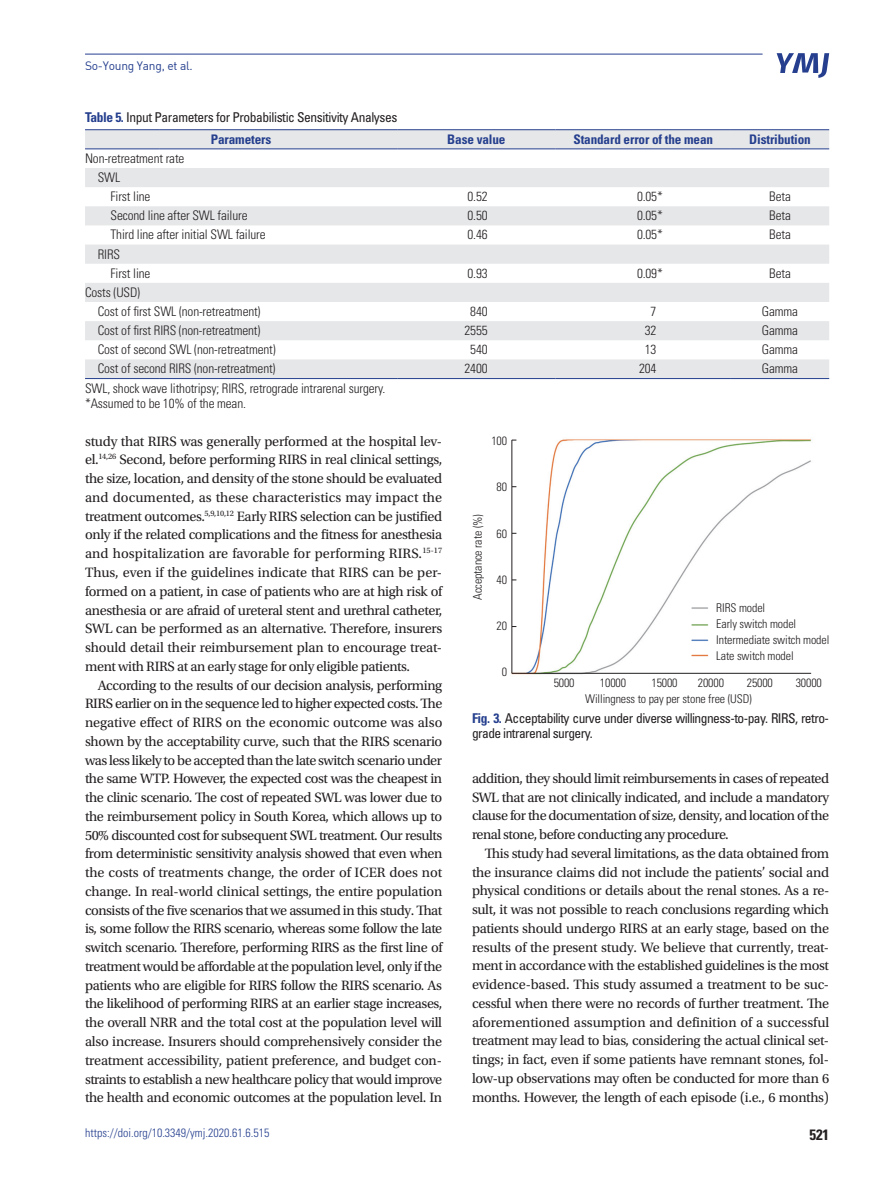
<style>
.page{position:relative;width:893px;height:1191px;background:#fff}
.page>*{position:absolute;margin:0;border:0;box-sizing:border-box;transform-origin:0 0}
.t1{font:700 condensed 15px "Univers LT Std";color:#231f20}
.t2{font:14.25px/18.8px "Utopia Std";letter-spacing:-.03em;color:#231f20;text-align:justify}
.t3{font:condensed 13.5px/15px "Univers LT Std";letter-spacing:-.04em;color:#231f20}
.t4{font:300 condensed 13.2px/19.2px "Univers LT Std";letter-spacing:-.01em;color:#231f20}
.t5{font:700 condensed 13.2px "Univers LT Std";letter-spacing:-.01em;color:#253f8e}
.t6{font:300 condensed 12px/15.8px "Univers LT Std";letter-spacing:-.01em;color:#231f20}
.t7{font:300 condensed 12px "Univers LT Std";color:#253f8e}
.t8{font:12px "Dinreg";letter-spacing:-.02em;color:#253f8e}
.s1{font-weight:700;color:#253f8e}
</style>
<div class="page">
<svg style="left:777px;top:53px;width:52px;height:25px"></svg>
<hr style="left:85px;top:54px;width:678px;height:1px;background:#253f8e">
<svg style="left:85px;top:130px;width:744px;height:248px;fill:#e6e7e9"></svg>
<hr style="left:85px;top:378px;width:75px;height:1px;background:#253f8e">
<hr style="left:160px;top:378px;width:237px;height:1px;background:#253f8e">
<hr style="left:397px;top:378px;width:159px;height:1px;background:#253f8e">
<hr style="left:556px;top:378px;width:175px;height:1px;background:#253f8e">
<hr style="left:731px;top:378px;width:98px;height:1px;background:#253f8e">
<hr style="left:85px;top:129px;width:75px;height:1px;background:#253f8e">
<hr style="left:160px;top:129px;width:237px;height:1px;background:#253f8e">
<hr style="left:397px;top:129px;width:159px;height:1px;background:#253f8e">
<hr style="left:556px;top:129px;width:175px;height:1px;background:#253f8e">
<hr style="left:731px;top:129px;width:98px;height:1px;background:#253f8e">
<hr style="left:85px;top:149px;width:75px;height:1px;background:#253f8e">
<hr style="left:160px;top:149px;width:237px;height:1px;background:#253f8e">
<hr style="left:397px;top:149px;width:159px;height:1px;background:#253f8e">
<hr style="left:556px;top:149px;width:175px;height:1px;background:#253f8e">
<hr style="left:731px;top:149px;width:98px;height:1px;background:#253f8e">
<img style="left:511px;top:439px;width:301px;height:236px">
<img style="left:685px;top:601px;width:29px;height:15px">
<img style="left:685px;top:618px;width:29px;height:14px">
<img style="left:685px;top:635px;width:29px;height:30px">
<hr style="left:512px;top:440px;width:1px;height:233px;background:#231f20">
<hr style="left:512px;top:673px;width:299px;height:1px;background:#231f20">
<p class="t8" style="left:85px;top:58px;width:109px">So-Young Yang, et al.</p>
<p class="t3" style="left:85px;top:110px;width:314px"><span class="s1">Table 5.</span> Input Parameters for Probabilistic Sensitivity Analyses</p>
<p class="t5" style="left:211px;top:131px;width:62px">Parameters</p>
<p class="t5" style="left:447px;top:131px;width:60px">Base value</p>
<p class="t5" style="left:573px;top:131px;width:141px">Standard error of the mean</p>
<p class="t5" style="left:749px;top:131px;width:63px">Distribution</p>
<p class="t4" style="left:85px;top:149px;width:101px">Non-retreatment rate</p>
<p class="t4" style="left:98px;top:168px;width:24px">SWL</p>
<p class="t4" style="left:111px;top:187px;width:41px">First line</p>
<p class="t4" style="left:467px;top:187px;width:22px">0.52</p>
<p class="t4" style="left:637px;top:187px;width:27px">0.05*</p>
<p class="t4" style="left:769px;top:187px;width:23px">Beta</p>
<p class="t4" style="left:111px;top:206px;width:139px">Second line after SWL failure</p>
<p class="t4" style="left:467px;top:206px;width:22px">0.50</p>
<p class="t4" style="left:637px;top:206px;width:27px">0.05*</p>
<p class="t4" style="left:769px;top:206px;width:23px">Beta</p>
<p class="t4" style="left:111px;top:225px;width:157px">Third line after initial SWL failure</p>
<p class="t4" style="left:467px;top:225px;width:22px">0.46</p>
<p class="t4" style="left:637px;top:225px;width:27px">0.05*</p>
<p class="t4" style="left:769px;top:225px;width:23px">Beta</p>
<p class="t4" style="left:111px;top:244px;width:41px;text-indent:-13px">RIRS<br>First line</p>
<p class="t4" style="left:467px;top:263px;width:22px">0.93</p>
<p class="t4" style="left:637px;top:263px;width:27px">0.09*</p>
<p class="t4" style="left:769px;top:263px;width:23px">Beta</p>
<p class="t4" style="left:98px;top:282px;width:164px;text-indent:-13px">Costs (USD)<br>Cost of first SWL (non-retreatment)</p>
<p class="t4" style="left:470px;top:302px;width:19px">840</p>
<p class="t4" style="left:651px;top:302px;width:7px">7</p>
<p class="t4" style="left:762px;top:302px;width:38px">Gamma</p>
<p class="t4" style="left:98px;top:321px;width:164px">Cost of first RIRS (non-retreatment)</p>
<p class="t4" style="left:465px;top:321px;width:25px">2555</p>
<p class="t4" style="left:645px;top:321px;width:13px">32</p>
<p class="t4" style="left:762px;top:321px;width:38px">Gamma</p>
<p class="t4" style="left:98px;top:340px;width:179px">Cost of second SWL (non-retreatment)</p>
<p class="t4" style="left:470px;top:340px;width:19px">540</p>
<p class="t4" style="left:645px;top:340px;width:13px">13</p>
<p class="t4" style="left:762px;top:340px;width:38px">Gamma</p>
<p class="t4" style="left:98px;top:359px;width:179px">Cost of second RIRS (non-retreatment)</p>
<p class="t4" style="left:465px;top:359px;width:25px">2400</p>
<p class="t4" style="left:639px;top:359px;width:19px">204</p>
<p class="t4" style="left:762px;top:359px;width:38px">Gamma</p>
<p class="t4" style="left:85px;top:381px;width:302px;line-height:15px">SWL, shock wave lithotripsy; RIRS, retrograde intrarenal surgery. *Assumed to be 10% of the mean.</p>
<p class="t2" style="left:85px;top:432px;width:359px">study that RIRS was generally performed at the hospital lev&shy;el.<sup>14,26</sup> Second, before performing RIRS in real clinical settings, the size, location, and density of the stone should be evaluated and documented, as these characteristics may impact the treatment outcomes.<sup>5,9,10,12</sup> Early RIRS selection can be justified only if the related complications and the fitness for anesthesia and hospitalization are favorable for performing RIRS.<sup>15-17<br></sup>Thus, even if the guidelines indicate that RIRS can be per&shy;formed on a patient, in case of patients who are at high risk of anesthesia or are afraid of ureteral stent and urethral catheter, SWL can be performed as an alternative. Therefore, insurers should detail their reimbursement plan to encourage treat&shy;ment with RIRS at an early stage for only eligible patients.</p>
<p class="t2" style="left:85px;top:676px;width:359px;text-indent:13px">According to the results of our decision analysis, performing RIRS earlier on in the sequence led to higher expected costs. The negative effect of RIRS on the economic outcome was also shown by the acceptability curve, such that the RIRS scenario was less likely to be accepted than the late switch scenario under the same WTP. However, the expected cost was the cheapest in the clinic scenario. The cost of repeated SWL was lower due to the reimbursement policy in South Korea, which allows up to 50% discounted cost for subsequent SWL treatment. Our results from deterministic sensitivity analysis showed that even when the costs of treatments change, the order of ICER does not change. In real-world clinical settings, the entire population consists of the five scenarios that we assumed in this study. That is, some follow the RIRS scenario, whereas some follow the late switch scenario. Therefore, performing RIRS as the first line of treatment would be affordable at the population level, only if the patients who are eligible for RIRS follow the RIRS scenario. As the likelihood of performing RIRS at an earlier stage increases, the overall NRR and the total cost at the population level will also increase. Insurers should comprehensively consider the treatment accessibility, patient preference, and budget con&shy;straints to establish a new healthcare policy that would improve the health and economic outcomes at the population level. In</p>
<p class="t7" style="left:85px;top:1125px;width:186px">https://doi.org/10.3349/ymj.2020.61.6.515</p>
<p class="t6" style="left:470px;top:600px;width:87px;rotate:-90deg">Acceptance rate (%)</p>
<p class="t6" style="left:491px;top:433px;width:17px">100</p>
<p class="t6" style="left:497px;top:479px;width:12px">80</p>
<p class="t6" style="left:497px;top:525px;width:12px">60</p>
<p class="t6" style="left:497px;top:571px;width:12px">40</p>
<p class="t6" style="left:497px;top:617px;width:12px">20</p>
<p class="t6" style="left:502px;top:663px;width:7px">0</p>
<p class="t6" style="left:716px;top:600px;width:115px">RIRS model<br>Early switch model<br>Intermediate switch model<br>Late switch model</p>
<p class="t6" style="left:554px;top:675px;width:22px">5000</p>
<p class="t6" style="left:600px;top:675px;width:28px">10000</p>
<p class="t6" style="left:651px;top:675px;width:28px">15000</p>
<p class="t6" style="left:698px;top:675px;width:28px">20000</p>
<p class="t6" style="left:747px;top:675px;width:28px">25000</p>
<p class="t6" style="left:796px;top:675px;width:28px">30000</p>
<p class="t6" style="left:585px;top:691px;width:168px">Willingness to pay per stone free (USD)</p>
<p class="t3" style="left:472px;top:710px;width:359px"><span class="s1">Fig. 3.</span> Acceptability curve under diverse willingness-to-pay. RIRS, retro&shy;grade intrarenal surgery.</p>
<p class="t2" style="left:472px;top:769px;width:359px">addition, they should limit reimbursements in cases of repeated SWL that are not clinically indicated, and include a mandatory clause for the documentation of size, density, and location of the renal stone, before conducting any procedure.</p>
<p class="t2" style="left:472px;top:844px;width:359px;text-indent:13px">This study had several limitations, as the data obtained from the insurance claims did not include the patients’ social and physical conditions or details about the renal stones. As a re&shy;sult, it was not possible to reach conclusions regarding which patients should undergo RIRS at an early stage, based on the results of the present study. We believe that currently, treat&shy;ment in accordance with the established guidelines is the most evidence-based. This study assumed a treatment to be suc&shy;cessful when there were no records of further treatment. The aforementioned assumption and definition of a successful treatment may lead to bias, considering the actual clinical set&shy;tings; in fact, even if some patients have remnant stones, fol&shy;low-up observations may often be conducted for more than 6 months. However, the length of each episode (i.e., 6 months)</p>
<p class="t1" style="left:809px;top:1125px;width:21px">521</p>
</div>
